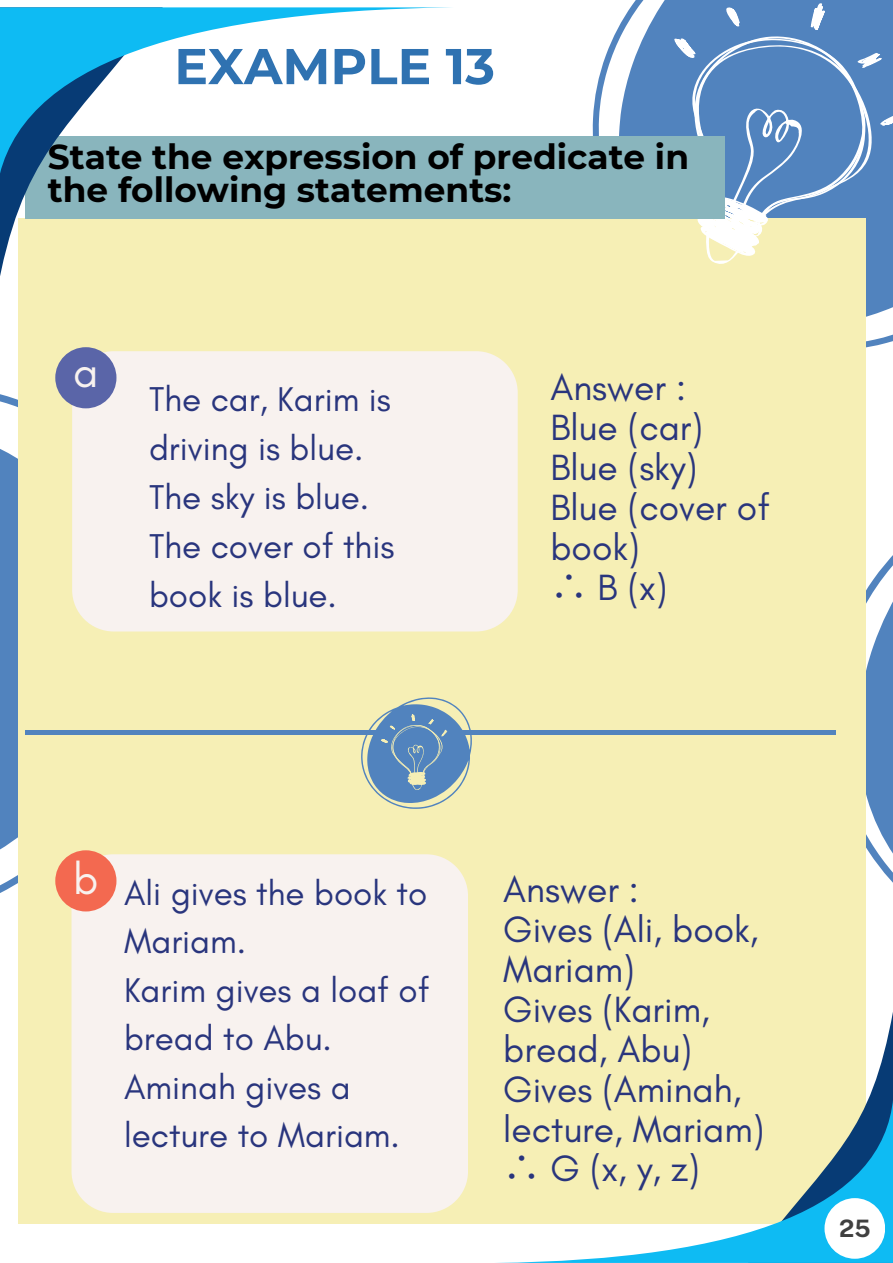
<style>
.page{position:relative;width:893px;height:1263px;background:#fff}
.page>*{position:absolute;margin:0;border:0;box-sizing:border-box;transform-origin:0 0}
.t1{font:700 50.25px "Montserrat";color:#2f72b1}
.t2{font:44.55px "Glacial Indifference";color:#f8f2ef}
.t3{font:37.2px/39.9px "Glacial Indifference";color:#29357d}
.t4{font:34.95px/48.4px "Glacial Indifference";color:#29357d}
.t5{font:700 34.35px/33.6px "Montserrat";color:#000}
.t6{font:700 24px "Public Sans";color:#404040}
.s1{font-family:"Noto Sans CJ Ksc"}
</style>
<div class="page">
<svg style="left:592px;top:0;width:301px;height:348px;fill:#5183be"></svg>
<svg style="left:866px;top:555px;width:27px;height:328px"></svg>
<svg style="left:0;top:386px;width:19px;height:536px;fill:#5183be"></svg>
<div style="left:19px;top:218px;width:847px;height:1006px;background:#f6efb5"></div>
<div style="left:72px;top:351px;width:446px;height:280px;background:#f8f2ef;border-radius:42px"></div>
<div style="left:55px;top:347px;width:61px;height:61px;background:#5a65a8;border-radius:50%"></div>
<div style="left:71px;top:854px;width:397px;height:359px;background:#f8f2ef;border-radius:42px"></div>
<div style="left:55px;top:850px;width:61px;height:61px;background:#f36950;border-radius:50%"></div>
<svg style="left:674px;top:3px;width:219px;height:265px"></svg>
<div style="left:25px;top:136px;width:699px;height:82px;background:#89b5bd"></div>
<hr style="left:25px;top:730px;width:810px;height:4px;background:#5183be">
<svg style="left:361px;top:697px;width:111px;height:112px"></svg>
<svg style="left:0;top:197px;width:163px;height:100px"></svg>
<svg style="left:0;top:7px;width:451px;height:190px"></svg>
<svg style="left:869px;top:1012px;width:24px;height:85px"></svg>
<svg style="left:497px;top:1097px;width:396px;height:166px"></svg>
<div style="left:824px;top:1198px;width:61px;height:61px;background:#fff;border-radius:50%"></div>
<p class="t1" style="left:174px;top:36px;width:322px">EXAMPLE 13</p>
<p class="t5" style="left:48px;top:139px;width:642px">State the expression of predicate in the following statements:</p>
<p class="t2" style="left:73px;top:344px;width:27px">a</p>
<h1 class="t3" style="left:550px;top:367px;width:137px">Answer :</h1>
<h2 class="t3" style="left:550px;top:407px;width:154px">Blue (car)</h2>
<p class="t3" style="left:550px;top:447px;width:148px">Blue (sky)</p>
<p class="t3" style="left:550px;top:487px;width:221px">Blue (cover of book)</p>
<p class="t3" style="left:550px;top:566px;width:118px"><span class="s1">∴</span> B (x)</p>
<p class="t4" style="left:149px;top:374px;width:243px;line-height:48.9px">The car, Karim is driving is blue.</p>
<p class="t4" style="left:149px;top:472px;width:222px">The sky is blue.</p>
<p class="t4" style="left:149px;top:521px;width:247px;line-height:48.9px">The cover of this book is blue.</p>
<p class="t2" style="left:73px;top:851px;width:27px">b</p>
<p class="t4" style="left:124px;top:869px;width:305px">Ali gives the book to<br>Mariam.</p>
<p class="t4" style="left:124px;top:965px;width:307px">Karim gives a loaf of bread to Abu.</p>
<p class="t4" style="left:124px;top:1062px;width:277px">Aminah gives a lecture to Mariam.</p>
<p class="t3" style="left:503px;top:869px;width:137px">Answer :</p>
<p class="t3" style="left:503px;top:909px;width:257px">Gives (Ali, book,<br>Mariam)</p>
<p class="t3" style="left:503px;top:989px;width:208px">Gives (Karim, bread, Abu)</p>
<p class="t3" style="left:503px;top:1068px;width:262px">Gives (Aminah, lecture, Mariam)</p>
<p class="t3" style="left:503px;top:1148px;width:198px"><span class="s1">∴</span> G (x, y, z)</p>
<p class="t6" style="left:839px;top:1214px;width:33px">25</p>
</div>
